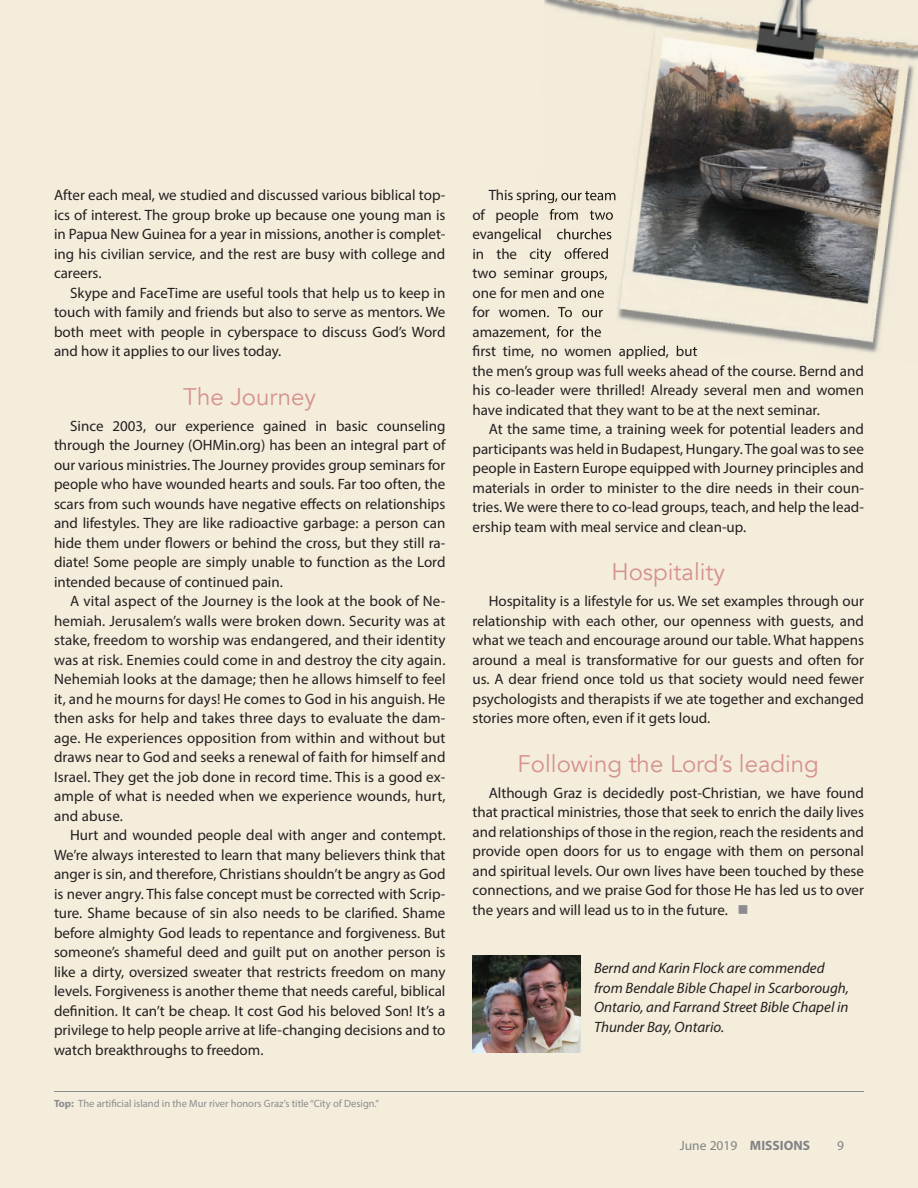
<style>
.page{position:relative;width:918px;height:1188px;background:#f4eddc}
.page>*{position:absolute;margin:0;border:0;box-sizing:border-box;transform-origin:0 0}
.t1{font:24px "Avenir";color:#d7928c}
.t2{font:15px/19.5px "Myriad Pro";color:#231f20;text-align:justify}
.t3{font:italic 15px/19.5px "Myriad Pro";color:#231f20}
.t4{font:13.5px "Myriad Pro";color:#808285}
.t5{font:10.5px "Myriad Pro";color:#8a8c8f}
.s1{font-weight:700}
.s2{color:#8a8c8f}
</style>
<div class="page">
<hr style="left:54px;top:1091px;width:810px;height:1px;background:#8a8c8f">
<img style="left:472px;top:956px;width:108px;height:97px">
<img style="left:529px;top:0;width:340px;height:353px">
<img style="left:869px;top:39px;width:49px;height:314px">
<img style="left:535px;top:190px;width:81px;height:13px">
<img style="left:535px;top:209px;width:79px;height:14px">
<img style="left:534px;top:229px;width:78px;height:13px">
<img style="left:533px;top:248px;width:76px;height:14px">
<img style="left:532px;top:268px;width:76px;height:13px">
<img style="left:531px;top:287px;width:73px;height:11px">
<img style="left:530px;top:306px;width:73px;height:11px">
<img style="left:530px;top:326px;width:71px;height:13px">
<img style="left:529px;top:345px;width:169px;height:9px">
<p class="t2" style="left:54px;top:185px;width:393px">After each meal, we studied and discussed various biblical top&shy;ics of interest. The group broke up because one young man is in Papua New Guinea for a year in missions, another is complet&shy;ing his civilian service, and the rest are busy with college and careers.</p>
<p class="t2" style="left:54px;top:283px;width:393px;text-indent:16px">Skype and FaceTime are useful tools that help us to keep in touch with family and friends but also to serve as mentors. We both meet with people in cyberspace to discuss God’s Word and how it applies to our lives today.</p>
<h1 class="t1" style="left:183px;top:382px;width:134px">The Journey</h1>
<p class="t2" style="left:54px;top:416px;width:393px;text-indent:16px">Since 2003, our experience gained in basic counseling through the Journey (OHMin.org) has been an integral part of our various ministries. The Journey provides group seminars for people who have wounded hearts and souls. Far too often, the scars from such wounds have negative effects on relationships and lifestyles. They are like radioactive garbage: a person can hide them under flowers or behind the cross, but they still ra&shy;diate! Some people are simply unable to function as the Lord intended because of continued pain.</p>
<p class="t2" style="left:54px;top:591px;width:393px;text-indent:16px">A vital aspect of the Journey is the look at the book of Ne&shy;hemiah. Jerusalem’s walls were broken down. Security was at stake, freedom to worship was endangered, and their identity was at risk. Enemies could come in and destroy the city again.<br>Nehemiah looks at the damage; then he allows himself to feel it, and he mourns for days! He comes to God in his anguish. He then asks for help and takes three days to evaluate the dam&shy;age. He experiences opposition from within and without but draws near to God and seeks a renewal of faith for himself and Israel. They get the job done in record time. This is a good ex&shy;ample of what is needed when we experience wounds, hurt, and abuse.</p>
<p class="t2" style="left:54px;top:825px;width:393px;text-indent:16px">Hurt and wounded people deal with anger and contempt.<br>We’re always interested to learn that many believers think that anger is sin, and therefore, Christians shouldn’t be angry as God is never angry. This false concept must be corrected with Scrip&shy;ture. Shame because of sin also needs to be clarified. Shame before almighty God leads to repentance and forgiveness. But someone’s shameful deed and guilt put on another person is like a dirty, oversized sweater that restricts freedom on many levels. Forgiveness is another theme that needs careful, biblical definition. It can’t be cheap. It cost God his beloved Son! It’s a privilege to help people arrive at life-changing decisions and to watch breakthroughs to freedom.</p>
<p class="t5" style="left:54px;top:1097px;width:327px"><span class="s1">Top:</span> The artificial island in the Mur river honors Graz’s title “City of Design.”</p>
<p class="t2" style="left:472px;top:205px;width:142px">of people from two evangelical churches</p>
<p class="t2" style="left:472px;top:322px;width:393px;text-align:left">amazement, for the<br>first time, no women applied, but<br>the men’s group was full weeks ahead of the course. Bernd and his co-leader were thrilled! Already several men and women have indicated that they want to be at the next seminar.</p>
<p class="t2" style="left:472px;top:419px;width:393px;text-indent:16px">At the same time, a training week for potential leaders and participants was held in Budapest, Hungary. The goal was to see people in Eastern Europe equipped with Journey principles and materials in order to minister to the dire needs in their coun&shy;tries. We were there to co-lead groups, teach, and help the lead&shy;ership team with meal service and clean-up.</p>
<h1 class="t1" style="left:611px;top:557px;width:115px">Hospitality</h1>
<p class="t2" style="left:472px;top:591px;width:393px;text-indent:16px">Hospitality is a lifestyle for us. We set examples through our relationship with each other, our openness with guests, and what we teach and encourage around our table. What happens around a meal is transformative for our guests and often for us. A dear friend once told us that society would need fewer psychologists and therapists if we ate together and exchanged stories more often, even if it gets loud.</p>
<h1 class="t1" style="left:518px;top:749px;width:303px">Following the Lord’s leading</h1>
<p class="t2" style="left:472px;top:783px;width:393px;text-indent:16px">Although Graz is decidedly post-Christian, we have found that practical ministries, those that seek to enrich the daily lives and relationships of those in the region, reach the residents and provide open doors for us to engage with them on personal and spiritual levels. Our own lives have been touched by these connections, and we praise God for those He has led us to over the years and will lead us to in the future. <span class="s2">■</span></p>
<p class="t3" style="left:594px;top:958px;width:257px">Bernd and Karin Flock are commended from Bendale Bible Chapel in Scarborough, Ontario, and Farrand Street Bible Chapel in Thunder Bay, Ontario.</p>
<p class="t4" style="left:680px;top:1137px;width:132px">June 2019 <span class="s1">MISSIONS</span></p>
<p class="t4" style="left:837px;top:1137px;width:8px">9</p>
</div>
